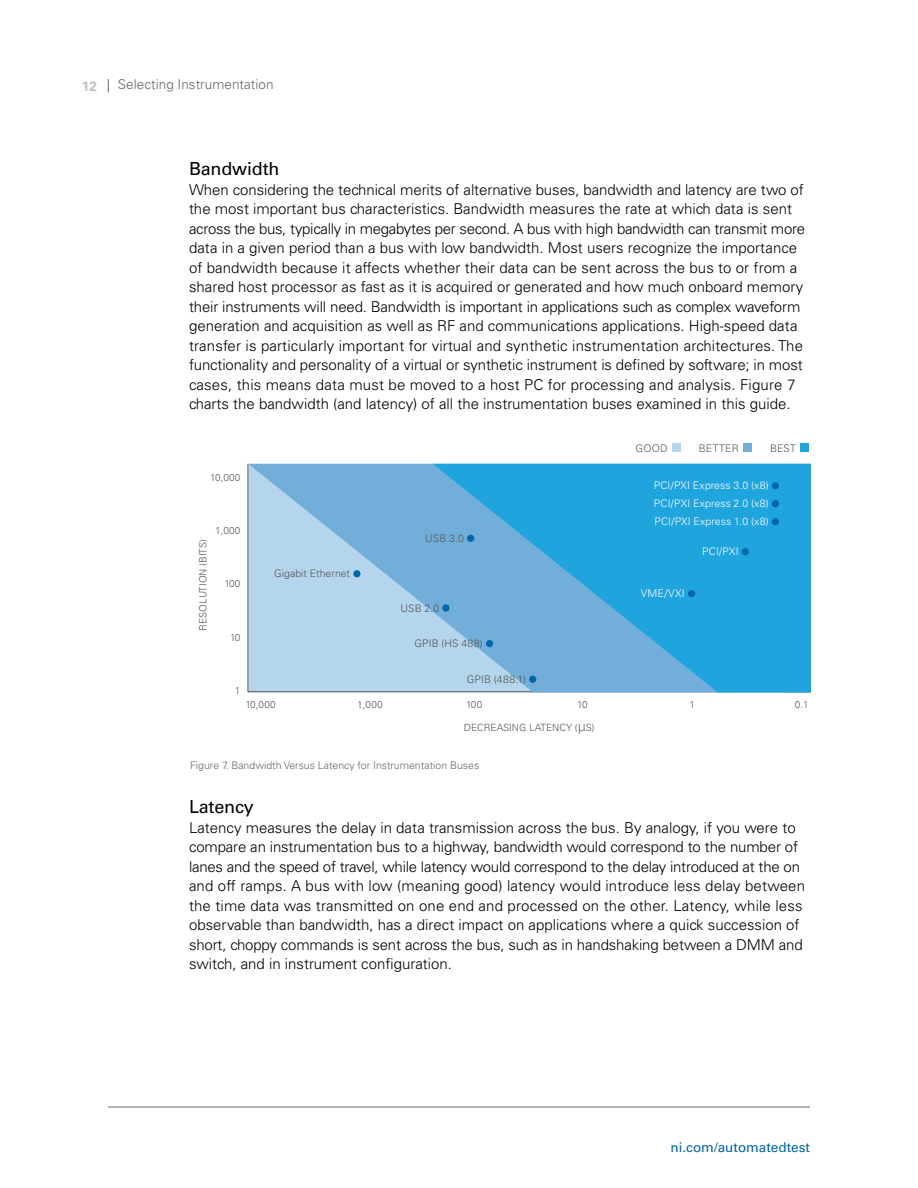
<style>
.page{position:relative;width:918px;height:1188px;background:#fff}
.page>*{position:absolute;margin:0;border:0;box-sizing:border-box;transform-origin:0 0}
.t1{font:18px "Univers LT Std";letter-spacing:-.01em;color:#000}
.t2{font:300 15px/19.5px "Univers LT Std";color:#000}
.t3{font:300 13.5px "Univers LT Std";letter-spacing:.005em;color:#666}
.t4{font:13.5px "Univers LT Std";color:#0065a4}
.t5{font:700 13.5px "Univers LT Std";color:#bfbfbf}
.t6{font:300 10.5px/18px "Univers LT Std";letter-spacing:.015em;color:#fff;text-align:justify}
.t7{font:300 10.5px "Univers LT Std";letter-spacing:.01em;color:#57585a}
.t8{font:300 10.5px "Univers LT Std";color:#666}
.t9{font:300 10.05px "Univers LT Std";color:#57585a}
.s1{font-family:"Myriad Pro";font-size:15px}
</style>
<div class="page">
<hr style="left:108px;top:1107px;width:702px;height:1px;background:#666">
<svg style="left:108px;top:79px;width:1px;height:13px"></svg>
<svg style="left:248px;top:464px;width:185px;height:228px;background:#9ec7e4"></svg>
<svg style="left:433px;top:464px;width:378px;height:228px;background:#41a9dc"></svg>
<div style="left:672px;top:443px;width:9px;height:9px;background:#b4d5ec"></div>
<div style="left:743px;top:443px;width:9px;height:9px;background:#72aeda"></div>
<div style="left:800px;top:443px;width:9px;height:9px;background:#1fa4dd"></div>
<div style="left:353px;top:570px;width:8px;height:7px;background:#0067aa;border-radius:50%"></div>
<div style="left:467px;top:535px;width:7px;height:7px;background:#0067aa;border-radius:50%"></div>
<div style="left:442px;top:604px;width:8px;height:8px;background:#0067aa;border-radius:50%"></div>
<div style="left:486px;top:640px;width:7px;height:7px;background:#0067aa;border-radius:50%"></div>
<div style="left:529px;top:676px;width:7px;height:7px;background:#0067aa;border-radius:50%"></div>
<div style="left:772px;top:482px;width:7px;height:7px;background:#0067aa;border-radius:50%"></div>
<div style="left:772px;top:500px;width:7px;height:7px;background:#0067aa;border-radius:50%"></div>
<div style="left:772px;top:518px;width:7px;height:7px;background:#0067aa;border-radius:50%"></div>
<div style="left:742px;top:548px;width:7px;height:7px;background:#0067aa;border-radius:50%"></div>
<div style="left:688px;top:590px;width:7px;height:7px;background:#0067aa;border-radius:50%"></div>
<p class="t5" style="left:82px;top:78px;width:17px">12</p>
<p class="t3" style="left:118px;top:76px;width:157px">Selecting Instrumentation</p>
<p class="t1" style="left:189px;top:158px;width:92px">Bandwidth</p>
<p class="t2" style="left:189px;top:179px;width:618px">When considering the technical merits of alternative buses, bandwidth and latency are two of the most important bus characteristics. Bandwidth measures the rate at which data is sent across the bus, typically in megabytes per second. A bus with high bandwidth can transmit more data in a given period than a bus with low bandwidth. M ost users recognize the importance of bandwidth because it affects whether their data can be sent across the bus to or from a shared host processor as fast as it is acquired or generated and how much onboard memory their instruments will need. Bandwidth is important in applications such as complex waveform generation and acquisition as well as RF and communications applications. High-speed data transfer is particularly important for virtual and synthetic instrumentation architectures. The functionality and personality of a virtual or synthetic instrument is defined by software; in most cases, this means data must be moved to a host PC for processing and analysis. Figure 7 charts the bandwidth (and latency) of all the instrumentation buses examined in this guide.</p>
<p class="t9" style="left:210px;top:471px;width:32px">10,000</p>
<p class="t9" style="left:197px;top:631px;width:93px;rotate:-90deg">RESOLUTION (BITS)</p>
<p class="t9" style="left:215px;top:524px;width:27px">1,000</p>
<p class="t9" style="left:224px;top:578px;width:18px">100</p>
<p class="t9" style="left:230px;top:631px;width:12px">10</p>
<p class="t9" style="left:235px;top:685px;width:7px">1</p>
<p class="t7" style="left:274px;top:567px;width:78px">G igabit Ethernet</p>
<p class="t7" style="left:425px;top:532px;width:40px">USB 3.0</p>
<p class="t7" style="left:401px;top:602px;width:40px">USB 2.0</p>
<p class="t7" style="left:414px;top:637px;width:70px">GPIB (HS 488)</p>
<p class="t7" style="left:467px;top:673px;width:61px">G PIB (488.1)</p>
<p class="t7" style="left:636px;top:442px;width:33px">GOOD</p>
<p class="t7" style="left:699px;top:442px;width:41px">BETTER</p>
<p class="t7" style="left:770px;top:442px;width:28px">BEST</p>
<p class="t6" style="left:654px;top:477px;width:116px">PCI/PXI Express 3.0 (x8)<br>PCI/PXI Express 2.0 (x8)<br>PCI/PXI Express 1.0 (x8)</p>
<p class="t6" style="left:702px;top:543px;width:38px">PCI/PXI</p>
<p class="t6" style="left:641px;top:585px;width:46px">VM E/VXI</p>
<p class="t9" style="left:245px;top:698px;width:32px">10,000</p>
<p class="t9" style="left:357px;top:698px;width:27px">1,000</p>
<p class="t9" style="left:466px;top:698px;width:18px">100</p>
<p class="t9" style="left:577px;top:698px;width:12px">10</p>
<p class="t9" style="left:689px;top:698px;width:7px">1</p>
<p class="t9" style="left:795px;top:698px;width:15px">0.1</p>
<p class="t9" style="left:464px;top:721px;width:14px">Decreasin</p>
<p class="t9" style="left:519px;top:721px;width:17px">g Latenc</p>
<p class="t9" style="left:566px;top:721px;width:30px">y (<span class="s1">µ</span>s)</p>
<p class="t8" style="left:190px;top:759px;width:291px">Figure 7. Bandwidth Versus Latency for Instrumentation Buses</p>
<p class="t1" style="left:189px;top:796px;width:66px">Latency</p>
<p class="t2" style="left:189px;top:818px;width:618px">Latency measures the delay in data transmission across the bus. By analogy, if you were to compare an instrumentation bus to a highway, bandwidth would correspond to the number of lanes and the speed of travel, while latency would correspond to the delay introduced at the on and off ramps. A bus with low (meaning good) latency would introduce less delay between the time data was transmitted on one end and processed on the other. Latency, while less observable than bandwidth, has a direct impact on applications where a quick succession of short, choppy commands is sent across the bus, such as in handshaking between a DMM</p>
<p class="t2" style="left:779px;top:935px;width:25px">and</p>
<p class="t2" style="left:189px;top:954px;width:265px">switch, and in instrument configuration.</p>
<p class="t4" style="left:671px;top:1140px;width:141px">ni.com/automatedtest</p>
</div>
